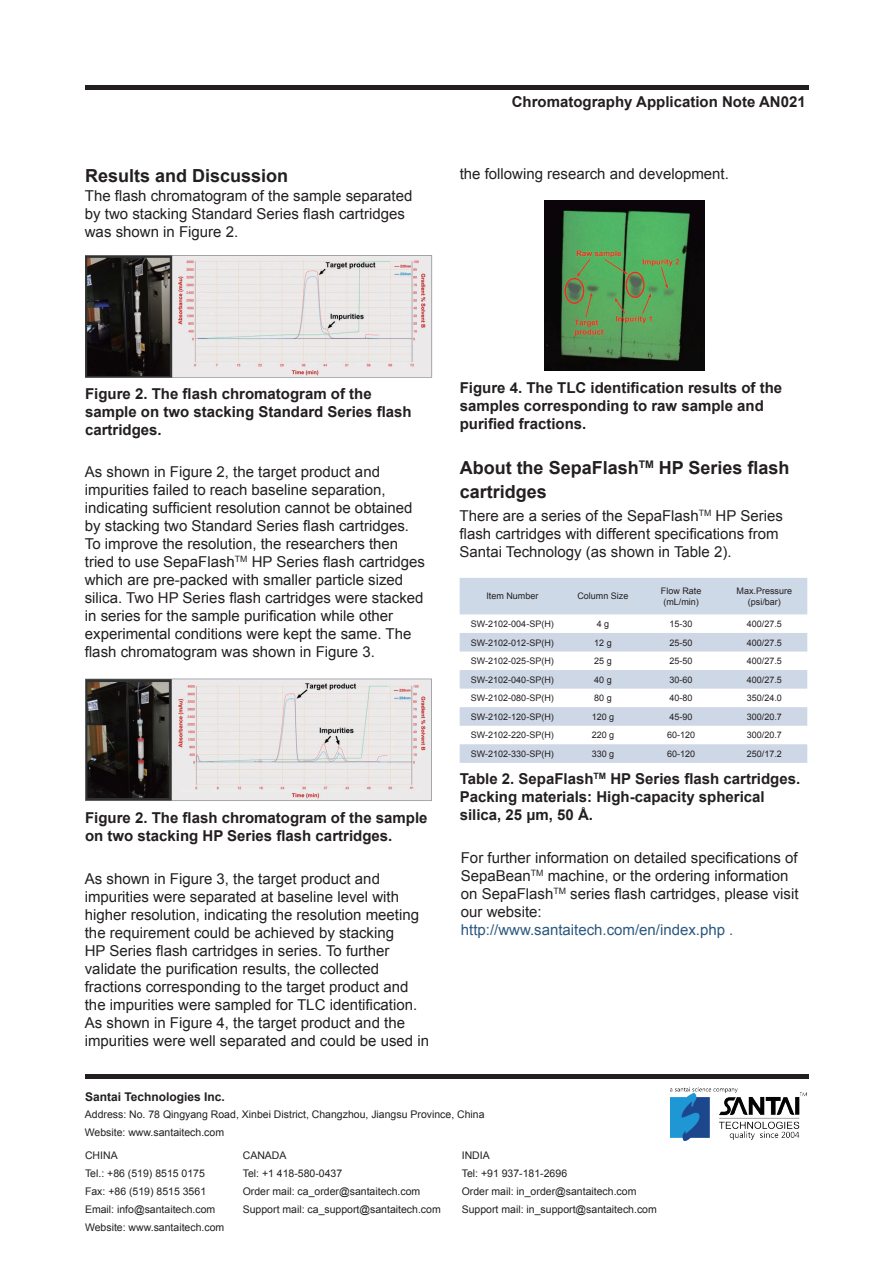
<style>
.page{position:relative;width:893px;height:1263px;background:#fff}
.page>*{position:absolute;margin:0;border:0;box-sizing:border-box;transform-origin:0 0}
.t1{font:700 18px/24px "Arial";color:#231f20}
.t2{font:15px/18px "Arial";color:#231f20}
.t3{font:700 15px/18px "Arial";color:#231f20}
.t4{font:15px "Arial";color:#2b587f}
.t5{font:700 12px "Arial";color:#231f20}
.t6{font:10.5px/18px "Arial";color:#231f20}
.t7{font:9px/10.8px "Arial";color:#231f20}
</style>
<div class="page">
<hr style="left:85px;top:85px;width:723px;height:4px;background:#231f20">
<svg style="left:85px;top:255px;width:347px;height:123px;background:#b7b2b2"></svg>
<svg style="left:85px;top:679px;width:347px;height:122px;background:#b7b3b2"></svg>
<img style="left:544px;top:201px;width:161px;height:170px">
<hr style="left:85px;top:1074px;width:723px;height:4px;background:#231f20">
<div style="left:460px;top:578px;width:347px;height:36px;background:#cdd9e7"></div>
<svg style="left:460px;top:633px;width:347px;height:130px"></svg>
<img style="left:670px;top:1087px;width:137px;height:53px">
<p class="t1" style="left:85px;top:164px;width:205px">Results and Discussion</p>
<p class="t2" style="left:85px;top:187px;width:329px">The flash chromatogram of the sample separated by two stacking Standard Series flash cartridges was shown in Figure 2.</p>
<p class="t3" style="left:512px;top:93px;width:295px">Chromatography Application Note AN021</p>
<p class="t2" style="left:460px;top:165px;width:271px">the following research and development.</p>
<p class="t3" style="left:85px;top:385px;width:328px">Figure 2. The flash chromatogram of the sample on two stacking Standard Series flash cartridges.</p>
<p class="t3" style="left:460px;top:379px;width:324px">Figure 4. The TLC identification results of the samples corresponding to raw sample and purified fractions.</p>
<p class="t2" style="left:85px;top:463px;width:342px">As shown in Figure 2, the target product and impurities failed to reach baseline separation, indicating sufficient resolution cannot be obtained by stacking two Standard Series flash cartridges.<br>To improve the resolution, the researchers then tried to use SepaFlash<sup>TM</sup> HP Series flash cartridges which are pre-packed with smaller particle sized silica. Two HP Series flash cartridges were stacked in series for the sample purification while other experimental conditions were kept the same. The flash chromatogram was shown in Figure 3.</p>
<p class="t1" style="left:460px;top:456px;width:331px">About the SepaFlash<sup>TM</sup> HP Series flash cartridges</p>
<p class="t2" style="left:459px;top:506px;width:325px">There are a series of the SepaFlash<sup>TM</sup> HP Series flash cartridges with different specifications from<br>Santai Technology (as shown in Table 2).</p>
<p class="t7" style="left:486px;top:591px;width:54px">Item Number</p>
<p class="t7" style="left:577px;top:591px;width:53px">Column Size</p>
<p class="t7" style="left:661px;top:585px;width:42px">Flow Rate (mL/min)</p>
<p class="t7" style="left:737px;top:585px;width:57px;text-align:center">Max.Pressure (psi/bar)</p>
<p class="t7" style="left:471px;top:618px;width:84px">SW-2102-004-SP(H)</p>
<p class="t7" style="left:597px;top:618px;width:14px">4 g</p>
<p class="t7" style="left:670px;top:618px;width:25px">15-30</p>
<p class="t7" style="left:747px;top:618px;width:37px">400/27.5</p>
<p class="t7" style="left:471px;top:637px;width:84px">SW-2102-012-SP(H)</p>
<p class="t7" style="left:594px;top:637px;width:19px">12 g</p>
<p class="t7" style="left:670px;top:637px;width:25px">25-50</p>
<p class="t7" style="left:747px;top:637px;width:37px">400/27.5</p>
<p class="t7" style="left:471px;top:656px;width:84px">SW-2102-025-SP(H)</p>
<p class="t7" style="left:594px;top:656px;width:19px">25 g</p>
<p class="t7" style="left:670px;top:656px;width:25px">25-50</p>
<p class="t7" style="left:747px;top:656px;width:37px">400/27.5</p>
<p class="t7" style="left:471px;top:674px;width:84px">SW-2102-040-SP(H)</p>
<p class="t7" style="left:594px;top:674px;width:19px">40 g</p>
<p class="t7" style="left:670px;top:674px;width:25px">30-60</p>
<p class="t7" style="left:747px;top:674px;width:37px">400/27.5</p>
<p class="t7" style="left:471px;top:693px;width:84px">SW-2102-080-SP(H)</p>
<p class="t7" style="left:594px;top:693px;width:19px">80 g</p>
<p class="t7" style="left:670px;top:693px;width:25px">40-80</p>
<p class="t7" style="left:747px;top:693px;width:37px">350/24.0</p>
<p class="t7" style="left:471px;top:711px;width:84px">SW-2102-120-SP(H)</p>
<p class="t7" style="left:592px;top:711px;width:24px">120 g</p>
<p class="t7" style="left:670px;top:711px;width:25px">45-90</p>
<p class="t7" style="left:747px;top:711px;width:37px">300/20.7</p>
<p class="t7" style="left:471px;top:730px;width:84px">SW-2102-220-SP(H)</p>
<p class="t7" style="left:592px;top:730px;width:24px">220 g</p>
<p class="t7" style="left:667px;top:730px;width:30px">60-120</p>
<p class="t7" style="left:747px;top:730px;width:37px">300/20.7</p>
<p class="t7" style="left:471px;top:748px;width:84px">SW-2102-330-SP(H)</p>
<p class="t7" style="left:592px;top:748px;width:24px">330 g</p>
<p class="t7" style="left:667px;top:748px;width:30px">60-120</p>
<p class="t7" style="left:747px;top:748px;width:37px">250/17.2</p>
<p class="t3" style="left:460px;top:770px;width:342px">Table 2. SepaFlash<sup>TM</sup> HP Series flash cartridges.<br>Packing materials: High-capacity spherical</p>
<p class="t3" style="left:85px;top:809px;width:344px">Figure 2. The flash chromatogram of the sample</p>
<p class="t3" style="left:460px;top:806px;width:135px">silica, 25 μm, 50 Å.</p>
<p class="t3" style="left:85px;top:827px;width:309px">on two stacking HP Series flash cartridges.</p>
<p class="t2" style="left:85px;top:870px;width:346px">As shown in Figure 3, the target product and impurities were separated at baseline level with higher resolution, indicating the resolution meeting the requirement could be achieved by stacking<br>HP Series flash cartridges in series. To further validate the purification results, the collected fractions corresponding to the target product and the impurities were sampled for TLC identification.<br>As shown in Figure 4, the target product and the impurities were well separated and could be used in</p>
<p class="t2" style="left:461px;top:849px;width:339px">For further information on detailed specifications of SepaBean<sup>TM</sup> machine, or the ordering information on SepaFlash<sup>TM</sup> series flash cartridges, please visit our website:</p>
<p class="t4" style="left:461px;top:920px;width:274px">http://www.santaitech.com/en/index.php .</p>
<p class="t5" style="left:85px;top:1088px;width:141px">Santai Technologies Inc.</p>
<p class="t6" style="left:85px;top:1105px;width:401px">Address: No. 78 Qingyang Road, Xinbei District, Changzhou, Jiangsu Province, China<br>Website: www.santaitech.com</p>
<p class="t6" style="left:85px;top:1146px;width:141px">CHINA<br>Tel.: +86 (519) 8515 0175<br>Fax: +86 (519) 8515 3561<br>Email: info@santaitech.com<br>Website: www.santaitech.com</p>
<p class="t6" style="left:243px;top:1146px;width:199px">CANADA<br>Tel: +1 418-580-0437<br>Order mail: ca_order@santaitech.com<br>Support mail: ca_support@santaitech.com</p>
<p class="t6" style="left:462px;top:1146px;width:197px">INDIA<br>Tel: +91 937-181-2696<br>Order mail: in_order@santaitech.com<br>Support mail: in_support@santaitech.com</p>
</div>
